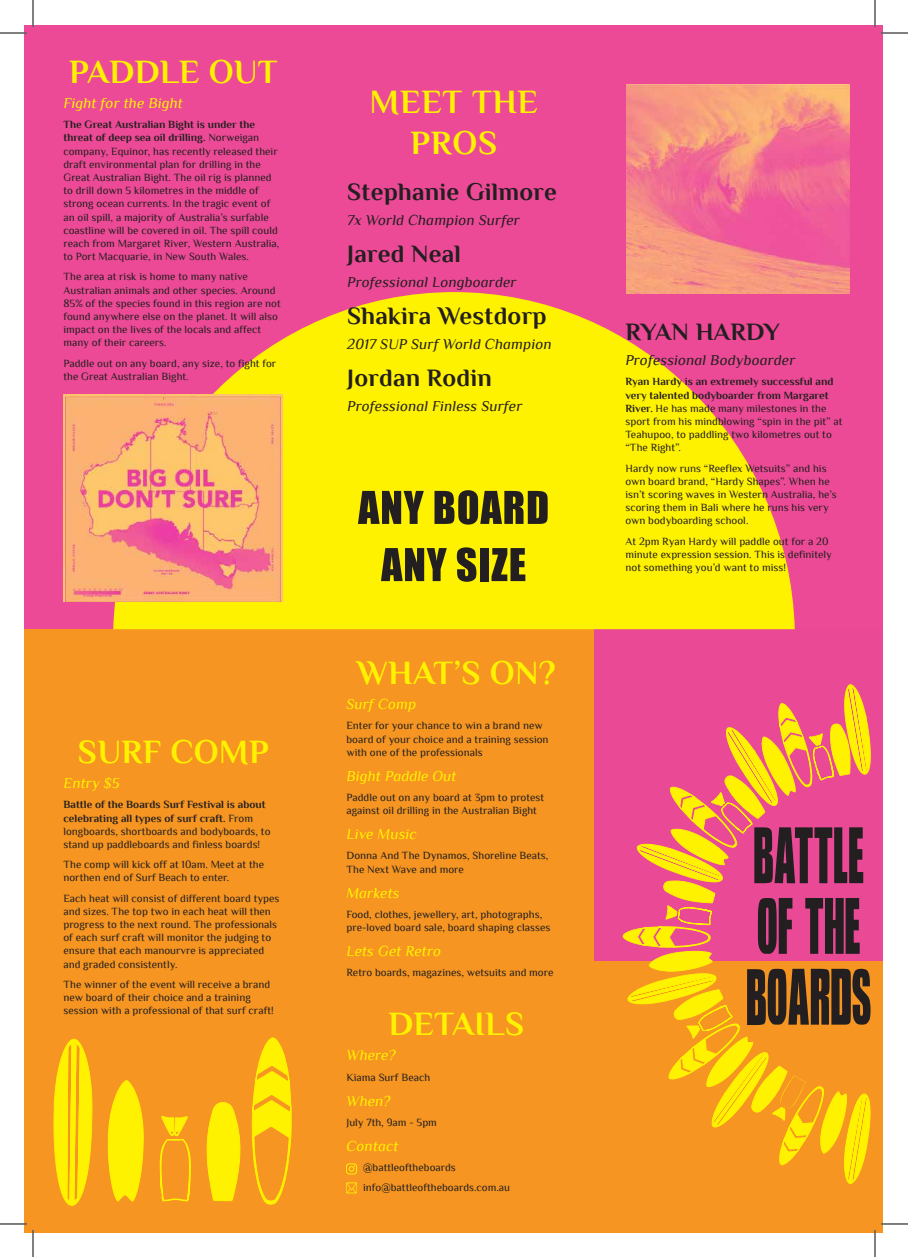
<style>
.page{position:relative;width:908px;height:1257px;background:#fff}
.page>*{position:absolute;margin:0;border:0;box-sizing:border-box;transform-origin:0 0}
.t1{font:700 34px/40.8px "Philosopher";letter-spacing:.01em;color:#fff200;text-align:center}
.t2{font:700 25px "Philosopher";letter-spacing:.01em;color:#231f20}
.t3{font:italic 15px "Philosopher";letter-spacing:.01em;color:#231f20}
.t4{font:italic 15px "Philosopher";letter-spacing:.01em;color:#fff200}
.t5{font:11px/13.2px "Philosopher";letter-spacing:.005em;color:#231f20}
.s1{font-weight:700}
</style>
<div class="page">
<div style="left:24px;top:25px;width:859px;height:604px;background:#ec4a96"></div>
<div style="left:24px;top:629px;width:859px;height:603px;background:#f69521"></div>
<div style="left:594px;top:628px;width:289px;height:332px;background:#ea4996"></div>
<svg style="left:113px;top:292px;width:682px;height:337px;fill:#fff200"></svg>
<svg style="left:622px;top:684px;width:249px;height:500px"></svg>
<svg style="left:107px;top:1080px;width:37px;height:122px"></svg>
<svg style="left:252px;top:1037px;width:40px;height:168px"></svg>
<svg style="left:160px;top:1116px;width:31px;height:86px"></svg>
<svg style="left:206px;top:1102px;width:35px;height:99px"></svg>
<svg style="left:53px;top:1038px;width:40px;height:168px"></svg>
<svg style="left:358px;top:491px;width:66px;height:33px;background:#6c6515"></svg>
<svg style="left:434px;top:490px;width:114px;height:34px;background:#615a16"></svg>
<svg style="left:381px;top:548px;width:66px;height:33px;background:#6c6515"></svg>
<svg style="left:457px;top:547px;width:19px;height:35px"></svg>
<div style="left:480px;top:548px;width:9px;height:33px;background:#231f20"></div>
<svg style="left:491px;top:548px;width:34px;height:33px"></svg>
<img style="left:63px;top:394px;width:219px;height:207px">
<img style="left:626px;top:84px;width:223px;height:209px">
<svg style="left:346px;top:1163px;width:11px;height:11px"></svg>
<svg style="left:346px;top:1182px;width:11px;height:11px"></svg>
<hr style="left:0;top:32px;width:27px;height:2px;background:#fff">
<hr style="left:881px;top:32px;width:27px;height:2px;background:#fff">
<hr style="left:32px;top:0;width:2px;height:27px;background:#fff">
<hr style="left:32px;top:1230px;width:2px;height:27px;background:#fff">
<hr style="left:874px;top:0;width:2px;height:27px;background:#fff">
<hr style="left:874px;top:1230px;width:2px;height:27px;background:#fff">
<svg style="left:0;top:33px;width:27px;height:1px"></svg>
<svg style="left:881px;top:33px;width:27px;height:1px"></svg>
<svg style="left:0;top:1223px;width:27px;height:1px"></svg>
<svg style="left:881px;top:1223px;width:27px;height:1px"></svg>
<svg style="left:33px;top:0;width:1px;height:27px"></svg>
<svg style="left:33px;top:1230px;width:1px;height:27px"></svg>
<svg style="left:875px;top:0;width:1px;height:27px"></svg>
<svg style="left:875px;top:1230px;width:1px;height:27px"></svg>
<h1 class="t1" style="left:69px;top:52px;width:210px">PADDLE OUT</h1>
<h3 class="t4" style="left:63px;top:95px;width:121px">Fight for the Bight</h3>
<p class="t5" style="left:63px;top:118px;width:218px"><span class="s1">The Great Australian Bight is under the threat of deep sea oil drilling.</span> Norweigan company, Equinor, has recently released their draft environmental plan for drilling in the Great Australian Bight. The oil rig is planned to drill down 5 kilometres in the middle of strong ocean currents. In the tragic event of an oil spill, a majority of Australia’s surfable coastline will be covered in oil. The spill could reach from Margaret River, Western Australia, to Port Macquarie, in New South Wales.</p>
<p class="t5" style="left:63px;top:270px;width:219px">The area at risk is home to many native Australian animals and other species. Around 85% of the species found in this region are not found anywhere else on the planet. It will also impact on the lives of the locals and affect many of their careers.</p>
<p class="t5" style="left:63px;top:356px;width:214px">Paddle out on any board, any size, to fight for the Great Australian Bight.</p>
<h1 class="t1" style="left:370px;top:82px;width:169px">MEET THE<br>PROS</h1>
<h2 class="t2" style="left:347px;top:178px;width:211px">Stephanie Gilmore</h2>
<h3 class="t3" style="left:347px;top:212px;width:174px">7x World Champion Surfer</h3>
<h2 class="t2" style="left:347px;top:240px;width:115px">Jared Neal</h2>
<h3 class="t3" style="left:347px;top:274px;width:171px">Professional Longboarder</h3>
<h2 class="t2" style="left:347px;top:302px;width:201px">Shakira Westdorp</h2>
<h3 class="t3" style="left:347px;top:336px;width:206px">2017 SUP Surf World Champion</h3>
<h2 class="t2" style="left:347px;top:364px;width:146px">Jordan Rodin</h2>
<h3 class="t3" style="left:347px;top:398px;width:177px">Professional Finless Surfer</h3>
<h1 class="t1" style="left:78px;top:732px;width:192px">SURF COMP</h1>
<h3 class="t4" style="left:63px;top:775px;width:58px">Entry $5</h3>
<p class="t5" style="left:63px;top:798px;width:209px"><span class="s1">Battle of the Boards Surf Festival is about celebrating all types of surf craft.</span> From longboards, shortboards and bodyboards, to stand up paddleboards and finless boards!</p>
<p class="t5" style="left:63px;top:858px;width:202px">The comp will kick off at 10am. Meet at the northen end of Surf Beach to enter.</p>
<p class="t5" style="left:63px;top:891px;width:217px">Each heat will consist of different board types and sizes. The top two in each heat will then progress to the next round. The professionals of each surf craft will monitor the judging to ensure that each manourvre is appreciated and graded consistently.</p>
<p class="t5" style="left:63px;top:977px;width:212px">The winner of the event will receive a brand new board of their choice and a training session with a professional of that surf craft!</p>
<h1 class="t1" style="left:357px;top:653px;width:200px">WHAT’S ON?</h1>
<h3 class="t4" style="left:346px;top:696px;width:71px">Surf Comp</h3>
<p class="t5" style="left:346px;top:719px;width:204px">Enter for your chance to win a brand new board of your choice and a training session with one of the professionals</p>
<h3 class="t4" style="left:346px;top:768px;width:112px">Bight Paddle Out</h3>
<p class="t5" style="left:346px;top:791px;width:199px">Paddle out on any board at 3pm to protest against oil drilling in the Australian Bight</p>
<h3 class="t4" style="left:346px;top:826px;width:72px">Live Music</h3>
<p class="t5" style="left:346px;top:849px;width:204px">Donna And The Dynamos, Shoreline Beats,<br>The Next Wave and more</p>
<h3 class="t4" style="left:346px;top:885px;width:55px">Markets</h3>
<p class="t5" style="left:346px;top:907px;width:205px">Food, clothes, jewellery, art, photographs, pre-loved board sale, board shaping classes</p>
<h3 class="t4" style="left:346px;top:943px;width:96px">Lets Get Retro</h3>
<p class="t5" style="left:346px;top:966px;width:209px">Retro boards, magazines, wetsuits and more</p>
<h1 class="t1" style="left:388px;top:1004px;width:137px">DETAILS</h1>
<h3 class="t4" style="left:346px;top:1047px;width:51px">Where?</h3>
<p class="t5" style="left:346px;top:1070px;width:85px">Kiama Surf Beach</p>
<h3 class="t4" style="left:346px;top:1092px;width:46px">When?</h3>
<p class="t5" style="left:346px;top:1115px;width:92px">July 7th, 9am - 5pm</p>
<h3 class="t4" style="left:346px;top:1138px;width:54px">Contact</h3>
<p class="t5" style="left:363px;top:1157px;width:148px;line-height:20.2px">@battleoftheboards info@battleoftheboards.com.au</p>
<h2 class="t2" style="left:625px;top:318px;width:156px">RYAN HARDY</h2>
<h3 class="t3" style="left:625px;top:352px;width:171px">Professional Bodyboarder</h3>
<p class="t5" style="left:625px;top:375px;width:219px"><span class="s1">Ryan Hardy is an extremely successful and very talented bodyboarder from Margaret River.</span> He has made many milestones in the sport from his mindblowing “spin in the pit” at Teahupoo, to paddling two kilometres out to “The Right”.</p>
<p class="t5" style="left:625px;top:461px;width:213px">Hardy now runs “Reeflex Wetsuits” and his own board brand, “Hardy Shapes”. When he isn’t scoring waves in Western Australia, he’s scoring them in Bali where he runs his very own bodyboarding school.</p>
<p class="t5" style="left:625px;top:534px;width:208px">At 2pm Ryan Hardy will paddle out for a 20 minute expression session. This is definitely not something you’d want to miss!</p>
</div>
